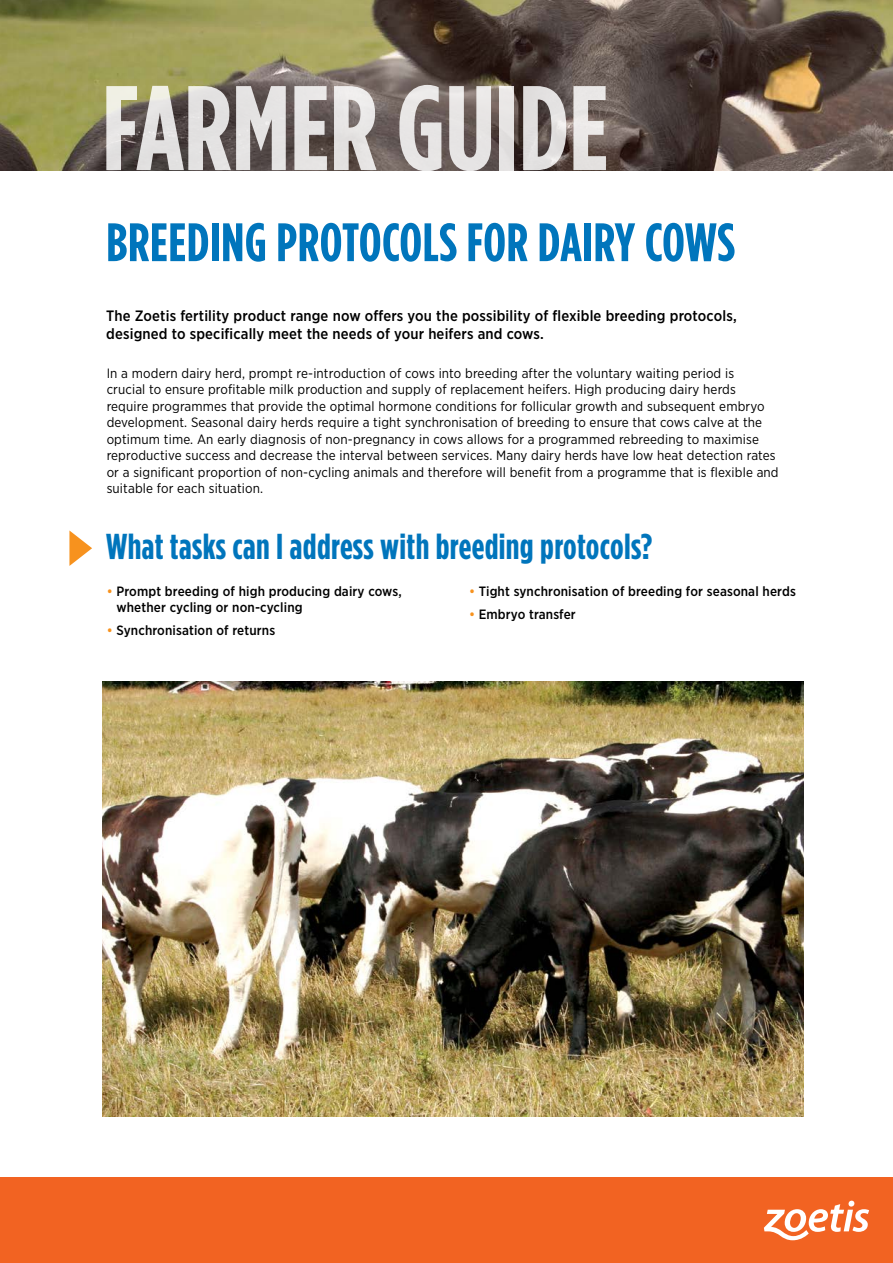
<style>
.page{position:relative;width:893px;height:1263px;background:#fff}
.page>*{position:absolute;margin:0;border:0;box-sizing:border-box;transform-origin:0 0}
.t1{font:700 120px "Gotham Condensed";color:#fff}
.t2{font:700 54px "Gotham Condensed";letter-spacing:.01em;color:#0075bc}
.t3{font:700 36px "Gotham Condensed";letter-spacing:.01em;color:#0075bc}
.t4{font:500 15px/18px "Gotham Narrow";letter-spacing:.01em;color:#000}
.t5{font:13.5px/16.5px "Gotham Narrow";letter-spacing:.01em;color:#000}
.t6{font:500 13.5px/16.5px "Gotham Narrow";letter-spacing:.01em;color:#000}
.s1{color:#f7921e}
</style>
<div class="page">
<img style="left:102px;top:681px;width:702px;height:435px">
<div style="left:0;top:1178px;width:893px;height:85px;background:#f26322"></div>
<svg style="left:764px;top:1200px;width:105px;height:40px"></svg>
<img style="left:0;top:0;width:893px;height:170px">
<svg style="left:69px;top:530px;width:23px;height:36px"></svg>
<h1 class="t1" style="left:102px;top:58px;width:508px">FARMER GUIDE</h1>
<h2 class="t2" style="left:106px;top:211px;width:630px">BREEDING PROTOCOLS FOR DAIRY COWS</h2>
<p class="t4" style="left:106px;top:306px;width:632px">The Zoetis fertility product range now offers you the possibility of flexible breeding protocols, designed to specifically meet the needs of your heifers and cows.</p>
<p class="t5" style="left:107px;top:364px;width:673px">In a modern dairy herd, prompt re-introduction of cows into breeding after the voluntary waiting period is<br>crucial to ensure profitable milk production and supply of replacement heifers. High producing dairy herds require programmes that provide the optimal hormone conditions for follicular growth and subsequent embryo development. Seasonal dairy herds require a tight synchronisation of breeding to ensure that cows calve at the optimum time. An early diagnosis of non-pregnancy in cows allows for a programmed rebreeding to maximise reproductive success and decrease the interval between services. Many dairy herds have low heat detection rates or a significant proportion of non-cycling animals and therefore will benefit from a programme that is flexible and suitable for each situation.</p>
<h3 class="t3" style="left:106px;top:526px;width:547px">What tasks can I address with breeding protocols?</h3>
<p class="t6" style="left:116px;top:582px;width:287px;text-indent:-10px"><span class="s1">•</span> Prompt breeding of high producing dairy cows, whether cycling or non-cycling</p>
<p class="t6" style="left:107px;top:622px;width:170px"><span class="s1">•</span> Synchronisation of returns</p>
<p class="t6" style="left:469px;top:582px;width:328px"><span class="s1">•</span> Tight synchronisation of breeding for seasonal herds</p>
<p class="t6" style="left:469px;top:605px;width:108px"><span class="s1">•</span> Embryo transfer</p>
</div>
